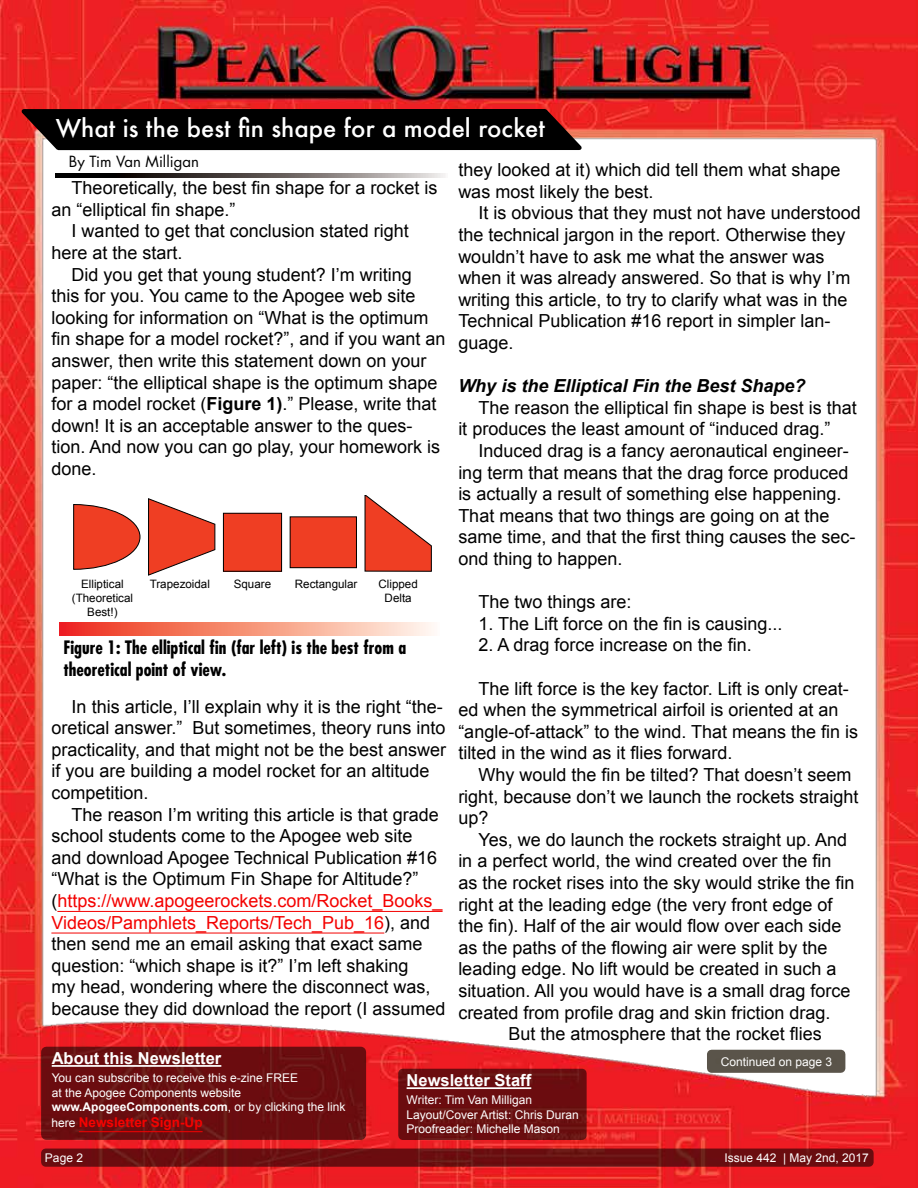
<style>
.page{position:relative;width:918px;height:1188px;background:#fff}
.page>*{position:absolute;margin:0;border:0;box-sizing:border-box;transform-origin:0 0}
.t1{font:500 24px "Futura";color:#fff}
.t2{font:18px/21.6px "Arial";color:#000}
.t3{font:700 condensed 18px/21.6px "Futura";color:#000}
.t4{font:italic 700 18px "Arial";color:#000}
.t5{font:700 16.5px "Arial";color:#fff}
.t6{font:15px "Futura";color:#000}
.t7{font:700 13.5px "Arial";color:#f40201}
.t8{font:12px/14.4px "Arial";color:#fff}
.t9{font:11.55px/14px "Arial";color:#000;text-align:center}
.s1{font-weight:700}
.s2{color:#f40201}
.s3{font-weight:400;font-size:12px;color:#fff}
</style>
<div class="page">
<img style="left:1px;top:1px;width:917px;height:1187px">
<svg style="left:55px;top:174px;width:392px;height:3px"></svg>
<svg style="left:41px;top:1047px;width:325px;height:93px;background:#6a0e10"></svg>
<hr style="left:52px;top:1065px;width:169px;height:2px;background:#fff">
<hr style="left:79px;top:1131px;width:124px;height:1px;background:#f40201">
<svg style="left:41px;top:1149px;width:833px;height:18px;background:#6c0f11"></svg>
<svg style="left:398px;top:1069px;width:189px;height:71px;background:#6b0f11"></svg>
<hr style="left:407px;top:1087px;width:124px;height:2px;background:#fff">
<svg style="left:17px;top:105px;width:573px;height:47px;background:#2f1312"></svg>
<svg style="left:59px;top:623px;width:380px;height:13px;background:#f6937e"></svg>
<h1 class="t1" style="left:56px;top:111px;width:491px">What is the best fin shape for a model rocket</h1>
<p class="t6" style="left:69px;top:151px;width:132px">By Tim Van Milligan</p>
<p class="t2" style="left:458px;top:159px;width:384px">they looked at it) which did tell them what shape was most likely the best.</p>
<p class="t2" style="left:458px;top:202px;width:404px;text-indent:20px">It is obvious that they must not have understood the technical jargon in the report. Otherwise they wouldn’t have to ask me what the answer was when it was already answered. So that is why I’m writing this article, to try to clarify what was in the Technical Publication #16 report in simpler lan&shy;guage.</p>
<p class="t4" style="left:458px;top:374px;width:349px">Why is the Elliptical Fin the Best Shape?</p>
<p class="t2" style="left:458px;top:397px;width:400px;text-indent:20px">The reason the elliptical fin shape is best is that it produces the least amount of “induced drag.”</p>
<p class="t2" style="left:458px;top:440px;width:399px;text-indent:20px">Induced drag is a fancy aeronautical engineer&shy;ing term that means that the drag force produced is actually a result of something else happening.<br>That means that two things are going on at the same time, and that the first thing causes the sec&shy;ond thing to happen.</p>
<p class="t2" style="left:479px;top:591px;width:155px">The two things are:</p>
<p class="t2" style="left:479px;top:613px;width:305px">1. The Lift force on the fin is causing...</p>
<p class="t2" style="left:479px;top:634px;width:275px">2. A drag force increase on the fin.</p>
<p class="t2" style="left:458px;top:678px;width:401px;text-indent:20px">The lift force is the key factor. Lift is only creat&shy;ed when the symmetrical airfoil is oriented at an “angle-of-attack” to the wind. That means the fin is tilted in the wind as it flies forward.</p>
<p class="t2" style="left:458px;top:764px;width:402px;text-indent:20px">Why would the fin be tilted? That doesn’t seem right, because don’t we launch the rockets straight up?</p>
<p class="t2" style="left:479px;top:829px;width:370px">Yes, we do launch the rockets straight up. And</p>
<p class="t2" style="left:458px;top:850px;width:375px">in a perfect world, the wind created over the fin</p>
<p class="t2" style="left:458px;top:872px;width:398px">as the rocket rises into the sky would strike the fin</p>
<p class="t2" style="left:458px;top:894px;width:376px">right at the leading edge (the very front edge of</p>
<p class="t2" style="left:458px;top:915px;width:385px">the fin). Half of the air would flow over each side</p>
<p class="t2" style="left:458px;top:937px;width:371px">as the paths of the flowing air were split by the</p>
<p class="t2" style="left:458px;top:958px;width:380px">leading edge. No lift would be created in such a</p>
<p class="t2" style="left:458px;top:980px;width:394px">situation. All you would have is a small drag force</p>
<p class="t2" style="left:458px;top:1002px;width:374px">created from profile drag and skin friction drag.</p>
<p class="t2" style="left:509px;top:1023px;width:315px">But the atmosphere that the rocket flies</p>
<p class="t2" style="left:72px;top:177px;width:367px">Theoretically, the best fin shape for a rocket is</p>
<p class="t2" style="left:51px;top:199px;width:186px">an “elliptical fin shape.”</p>
<p class="t2" style="left:72px;top:220px;width:339px">I wanted to get that conclusion stated right</p>
<p class="t2" style="left:51px;top:242px;width:133px">here at the start.</p>
<p class="t2" style="left:72px;top:264px;width:342px">Did you get that young student? I’m writing</p>
<p class="t2" style="left:51px;top:285px;width:366px">this for you. You came to the Apogee web site</p>
<p class="t2" style="left:51px;top:307px;width:379px">looking for information on “What is the optimum</p>
<p class="t2" style="left:51px;top:328px;width:396px">fin shape for a model rocket?”, and if you want an</p>
<p class="t2" style="left:51px;top:350px;width:377px">answer, then write this statement down on your</p>
<p class="t2" style="left:51px;top:372px;width:388px">paper: “the elliptical shape is the optimum shape</p>
<p class="t2" style="left:51px;top:393px;width:387px">for a model rocket (<span class="s1">Figure 1)</span>.” Please, write that</p>
<p class="t2" style="left:51px;top:415px;width:363px">down! It is an acceptable answer to the ques-</p>
<p class="t2" style="left:51px;top:436px;width:390px">tion. And now you can go play, your homework is</p>
<p class="t2" style="left:51px;top:458px;width:47px">done.</p>
<p class="t9" style="left:72px;top:578px;width:63px">Elliptical (Theoretical<br>Best!)</p>
<p class="t9" style="left:150px;top:578px;width:62px">Trapezoidal</p>
<p class="t9" style="left:234px;top:578px;width:39px">Square</p>
<p class="t9" style="left:295px;top:578px;width:64px">Rectangular</p>
<p class="t9" style="left:379px;top:578px;width:41px">Clipped<br>Delta</p>
<p class="t3" style="left:63px;top:637px;width:344px">Figure 1: The elliptical fin (far left) is the best from a theoretical point of view.</p>
<p class="t2" style="left:51px;top:696px;width:396px;text-indent:20px">In this article, I’ll explain why it is the right “the&shy;oretical answer.” But sometimes, theory runs into practicality, and that might not be the best answer if you are building a model rocket for an altitude competition.</p>
<p class="t2" style="left:51px;top:804px;width:396px;text-indent:20px">The reason I’m writing this article is that grade school students come to the Apogee web site and download Apogee Technical Publication #16 “What is the Optimum Fin Shape for Altitude?” (<span class="s2">https://www.apogeerockets.com/Rocket_Books_ Videos/Pamphlets_Reports/Tech_Pub_16</span>), and then send me an email asking that exact same question: “which shape is it?” I’m left shaking<br>my head, wondering where the disconnect was, because they did download the report (I assumed</p>
<p class="t5" style="left:52px;top:1048px;width:171px">About this Newsletter</p>
<p class="t8" style="left:52px;top:1071px;width:295px">You can subscribe to receive this e-zine FREE<br>at the Apogee Components website <span class="s1">www.ApogeeComponents.com</span>, or by clicking the link</p>
<p class="t7" style="left:52px;top:1114px;width:153px"><span class="s3">here</span> Newsletter Sign-Up</p>
<p class="t5" style="left:407px;top:1070px;width:126px">Newsletter Staff</p>
<p class="t8" style="left:407px;top:1093px;width:174px">Writer: Tim Van Milligan<br>Layout/Cover Artist: Chris Duran<br>Proofreader: Michelle Mason</p>
<p class="t8" style="left:721px;top:1054px;width:113px">Continued on page 3</p>
<p class="t8" style="left:45px;top:1151px;width:40px">Page 2</p>
<p class="t8" style="left:724px;top:1151px;width:146px">Issue 442 | May 2nd, 2017</p>
</div>
